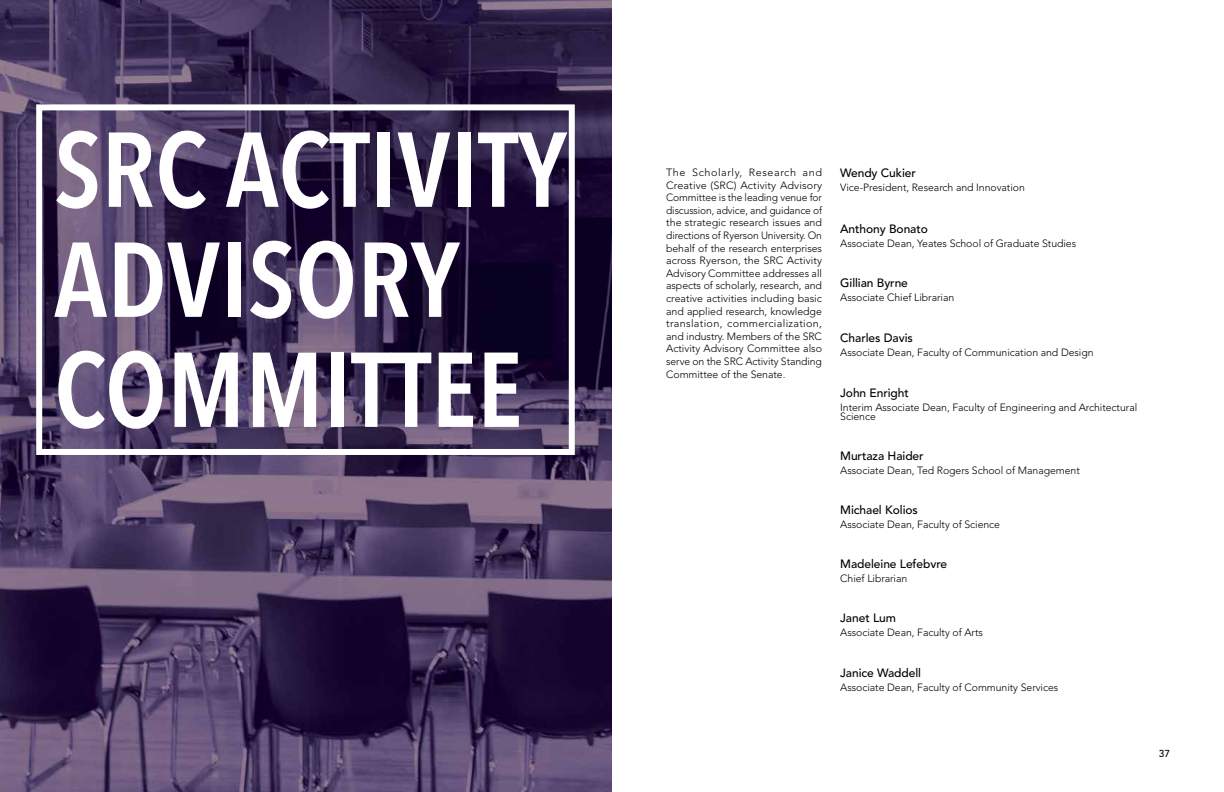
<style>
.page{position:relative;width:1224px;height:792px;background:#fff}
.page>*{position:absolute;margin:0;border:0;box-sizing:border-box;transform-origin:0 0}
.t1{font:600 condensed 105px/110px "Avenir Next LT Pro";color:#fff}
.t2{font:500 12px "Avenir LT Std";letter-spacing:-.005em;color:#000}
.t3{font:300 10.5px/12.6px "Avenir LT Std";letter-spacing:-.005em;color:#000;text-align:justify}
.t4{font:500 10px "Avenir LT Std";color:#000}
</style>
<div class="page">
<img style="left:0;top:0;width:612px;height:792px">
<div style="left:36px;top:104px;width:539px;height:351px;border:6px solid #fff"></div>
<h1 class="t1" style="left:54px;top:114px;width:514px">SRC ACTIVITY<br>ADVISORY<br>COMM ITTEE</h1>
<p class="t3" style="left:666px;top:166px;width:157px">The Scholarly, Research and Creative (SRC) Activity Advisory Committee is the leading venue for discussion, advice, and guidance of the strategic research issues and directions of Ryerson University. On behalf of the research enterprises across Ryerson, the SRC Activity Advisory Committee addresses all aspects of scholarly, research, and creative activities including basic and applied research, knowledge translation, commercialization, and industry. Members of the SRC Activity Advisory Committee also serve on the SRC Activity Standing Committee of the Senate.</p>
<p class="t2" style="left:840px;top:166px;width:77px">Wendy Cukier</p>
<p class="t3" style="left:840px;top:181px;width:186px">Vice-President, Research and Innovation</p>
<p class="t2" style="left:840px;top:222px;width:89px">Anthony Bonato</p>
<p class="t3" style="left:840px;top:237px;width:238px">Associate Dean, Yeates School of Graduate Studies</p>
<p class="t2" style="left:840px;top:276px;width:69px">Gillian Byrne</p>
<p class="t3" style="left:840px;top:291px;width:116px">Associate Chief Librarian</p>
<p class="t2" style="left:840px;top:331px;width:74px">Charles Davis</p>
<p class="t3" style="left:840px;top:346px;width:255px">Associate Dean, Faculty of Communication and Design</p>
<p class="t2" style="left:840px;top:386px;width:70px">John Enright</p>
<p class="t3" style="left:840px;top:403px;width:299px;line-height:9px">Interim Associate Dean, Faculty of Engineering and Architectural<br>Science</p>
<p class="t2" style="left:840px;top:449px;width:85px">Murtaza Haider</p>
<p class="t3" style="left:840px;top:464px;width:241px">Associate Dean, Ted Rogers School of Management</p>
<p class="t2" style="left:840px;top:503px;width:79px">Michael Kolios</p>
<p class="t3" style="left:840px;top:518px;width:161px">Associate Dean, Faculty of Science</p>
<p class="t2" style="left:840px;top:557px;width:108px">Madeleine Lefebvre</p>
<p class="t3" style="left:840px;top:572px;width:69px">Chief Librarian</p>
<p class="t2" style="left:840px;top:611px;width:57px">Janet Lum</p>
<p class="t3" style="left:840px;top:626px;width:144px">Associate Dean, Faculty of Arts</p>
<p class="t2" style="left:840px;top:666px;width:82px">Janice Waddell</p>
<p class="t3" style="left:840px;top:681px;width:220px">Associate Dean, Faculty of Community Services</p>
<p class="t4" style="left:1159px;top:747px;width:13px">37</p>
</div>
